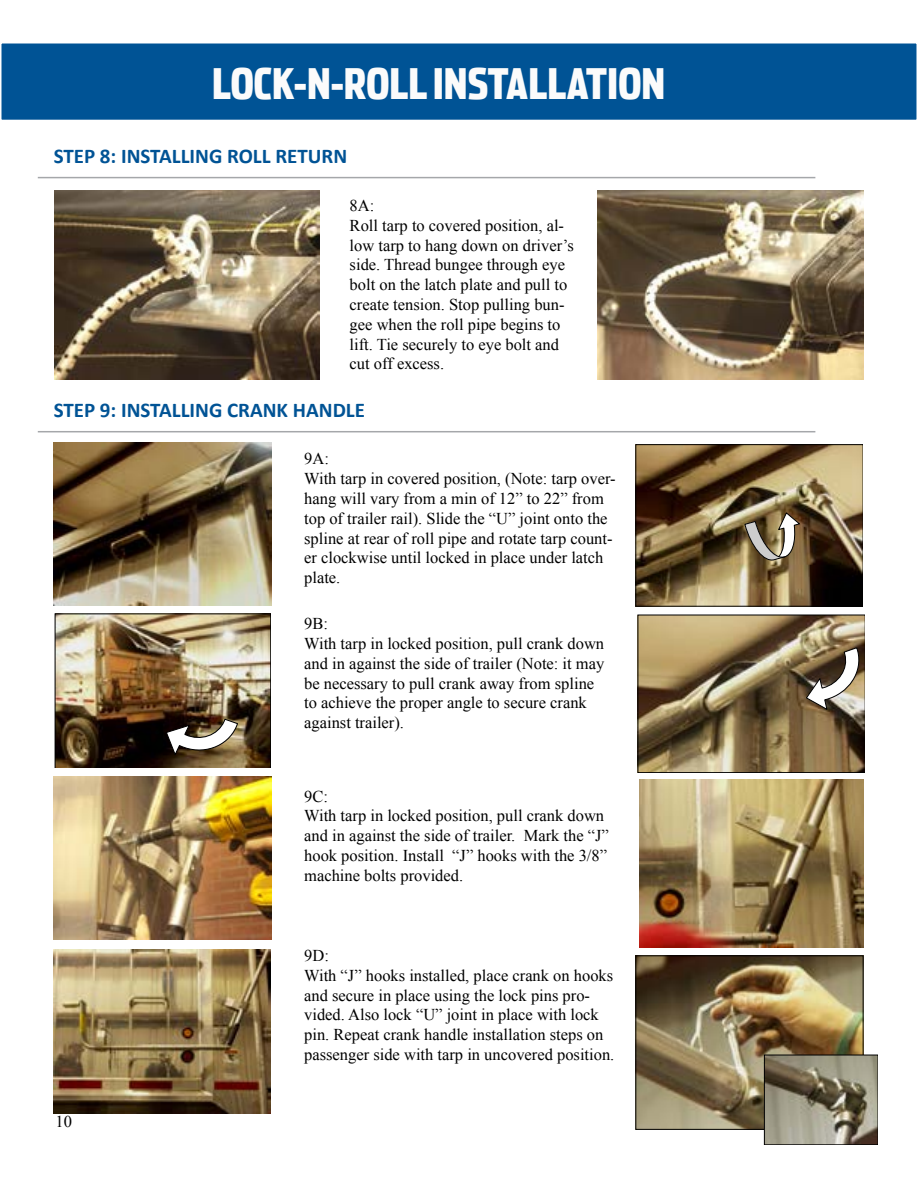
<style>
.page{position:relative;width:918px;height:1188px;background:#fff}
.page>*{position:absolute;margin:0;border:0;box-sizing:border-box;transform-origin:0 0}
.t1{font:900 42px "Stainless Comp";color:#fbfbfb}
.t2{font:700 21px "Calibri";color:#005395}
.t3{font:16.5px/19.8px "Times New Roman";color:#000}
</style>
<div class="page">
<hr style="left:38px;top:431px;width:777px;height:1px;background:#a5a7aa">
<hr style="left:38px;top:177px;width:777px;height:1px;background:#a5a7aa">
<div style="left:1px;top:43px;width:916px;height:77px;background:#005395"></div>
<div style="left:0;top:42px;width:918px;height:79px;border:2px solid #fff"></div>
<img style="left:54px;top:190px;width:265px;height:189px">
<img style="left:598px;top:191px;width:265px;height:188px">
<img style="left:54px;top:442px;width:217px;height:164px">
<img style="left:55px;top:613px;width:216px;height:154px">
<img style="left:54px;top:776px;width:217px;height:164px">
<img style="left:53px;top:950px;width:218px;height:163px">
<img style="left:637px;top:446px;width:224px;height:158px">
<div style="left:635px;top:444px;width:228px;height:162px;border:1px solid #000"></div>
<svg style="left:744px;top:511px;width:58px;height:51px;background:#95866b"></svg>
<img style="left:639px;top:617px;width:224px;height:153px">
<div style="left:637px;top:615px;width:228px;height:157px;border:1px solid #000"></div>
<svg style="left:805px;top:647px;width:59px;height:64px"></svg>
<img style="left:640px;top:779px;width:224px;height:168px">
<img style="left:637px;top:957px;width:225px;height:171px">
<div style="left:635px;top:955px;width:229px;height:175px;border:1px solid #000"></div>
<img style="left:766px;top:1057px;width:110px;height:86px">
<div style="left:764px;top:1055px;width:114px;height:90px;border:1px solid #000"></div>
<p class="t1" style="left:212px;top:58px;width:455px">LOCK-N-ROLL INSTALLATION</p>
<p class="t2" style="left:54px;top:143px;width:295px">STEP 8: INSTALLING ROLL RETURN</p>
<p class="t3" style="left:350px;top:195px;width:226px">8A:<br>Roll tarp to covered position, al&shy;low tarp to hang down on driver’s side. Thread bungee through eye bolt on the latch plate and pull to create tension. Stop pulling bun&shy;gee when the roll pipe begins to lift. Tie securely to eye bolt and cut off excess.</p>
<h3 class="t2" style="left:54px;top:397px;width:313px">STEP 9: INSTALLING CRANK HANDLE</h3>
<p class="t3" style="left:304px;top:449px;width:313px">9A:<br>With tarp in covered position, (Note: tarp over&shy;hang will vary from a min of 12” to 22” from top of trailer rail). Slide the “U” joint onto the spline at rear of roll pipe and rotate tarp count&shy;er clockwise until locked in place under latch plate.</p>
<p class="t3" style="left:304px;top:614px;width:302px">9B:<br>With tarp in locked position, pull crank down and in against the side of trailer (Note: it may be necessary to pull crank away from spline to achieve the proper angle to secure crank against trailer).</p>
<p class="t3" style="left:304px;top:786px;width:306px">9C:<br>With tarp in locked position, pull crank down and in against the side of trailer. Mark the “J” hook position. Install “J” hooks with the 3/8” machine bolts provided.</p>
<p class="t3" style="left:56px;top:1111px;width:18px">10</p>
<p class="t3" style="left:304px;top:945px;width:312px">9D:<br>With “J” hooks installed, place crank on hooks and secure in place using the lock pins pro&shy;vided. Also lock “U” joint in place with lock pin. Repeat crank handle installation steps on passenger side with tarp in uncovered position.</p>
</div>
